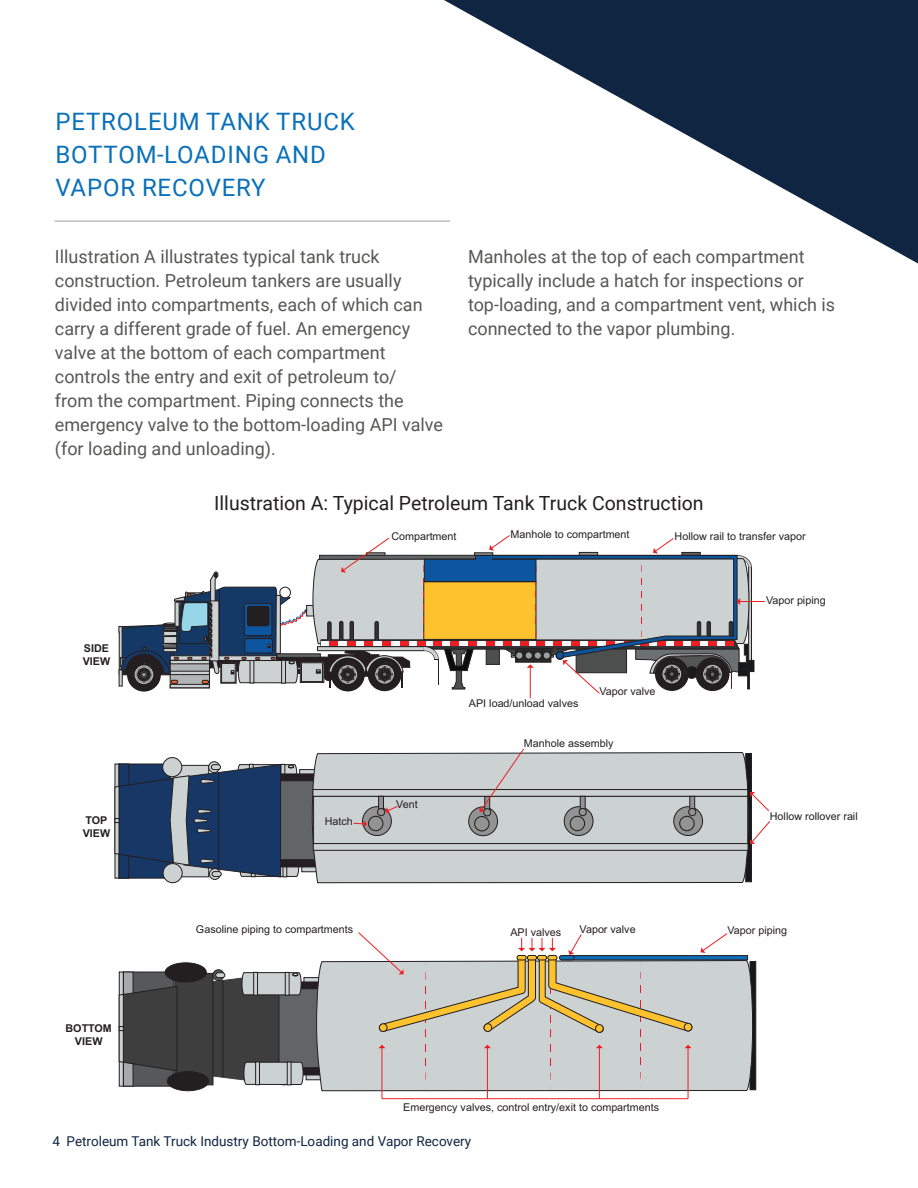
<style>
.page{position:relative;width:918px;height:1188px;background:#fff}
.page>*{position:absolute;margin:0;border:0;box-sizing:border-box;transform-origin:0 0}
.t1{font:24px "Roboto";letter-spacing:.035em;color:#0970b9}
.t2{font:19.5px "Roboto";color:#231f20}
.t3{font:18px/24px "Roboto";color:#575756}
.t4{font:13.5px "Roboto";color:#0f2541}
.t5{font:10.8px "Arial";color:#231f20}
.t6{font:700 10.8px/12.9px "Arial";color:#231f20}
</style>
<div class="page">
<svg style="left:444px;top:0;width:474px;height:264px"></svg>
<hr style="left:54px;top:220px;width:396px;height:2px;background:#bfc0c1">
<svg style="left:300px;top:769px;width:12px;height:5px"></svg>
<svg style="left:302px;top:867px;width:10px;height:5px"></svg>
<div style="left:745px;top:753px;width:7px;height:129px;background:#161819;border:1px solid #231f20"></div>
<hr style="left:530px;top:667px;width:1px;height:31px;background:#ee1e23">
<div style="left:279px;top:774px;width:69px;height:93px;background:#261d20"></div>
<div style="left:274px;top:780px;width:54px;height:80px;background:#616566;border:1px solid #231f20"></div>
<div style="left:163px;top:758px;width:19px;height:19px;background:#ccd1d2;border-radius:50%"></div>
<div style="left:162px;top:757px;width:20px;height:20px;border:1px solid #231f20;border-radius:50%"></div>
<svg style="left:163px;top:864px;width:19px;height:19px"></svg>
<div style="left:163px;top:863px;width:20px;height:20px;border:1px solid #231f20;border-radius:50%"></div>
<div style="left:208px;top:761px;width:12px;height:12px;border:1px solid #231f20;border-radius:50%"></div>
<div style="left:209px;top:868px;width:12px;height:12px;border:1px solid #231f20;border-radius:50%"></div>
<svg style="left:114px;top:763px;width:186px;height:115px;background:#3d5372"></svg>
<svg style="left:304px;top:977px;width:12px;height:5px"></svg>
<svg style="left:306px;top:1075px;width:10px;height:5px"></svg>
<svg style="left:753px;top:961px;width:3px;height:129px"></svg>
<div style="left:175px;top:973px;width:38px;height:112px;background:#3e3e3f;border:1px solid #231f20"></div>
<svg style="left:119px;top:972px;width:4px;height:115px"></svg>
<div style="left:123px;top:972px;width:51px;height:115px;background:#57585a;border:1px solid #231f20"></div>
<div style="left:123px;top:972px;width:10px;height:23px;background:#a8a9ad;border:1px solid #231f20"></div>
<div style="left:283px;top:982px;width:69px;height:93px;background:#261d20"></div>
<div style="left:123px;top:1061px;width:10px;height:26px;background:#a8a9ad;border:1px solid #231f20"></div>
<div style="left:279px;top:988px;width:53px;height:80px;background:#616566;border:1px solid #231f20"></div>
<svg style="left:118px;top:986px;width:60px;height:86px;background:#484849"></svg>
<svg style="left:316px;top:960px;width:437px;height:131px;background:#c4c9ca"></svg>
<div style="left:167px;top:1072px;width:42px;height:19px;background:#231f20;border-radius:50%"></div>
<div style="left:167px;top:1071px;width:42px;height:20px;border:1px solid #231f20;border-radius:50%"></div>
<div style="left:213px;top:969px;width:11px;height:12px;border:1px solid #231f20;border-radius:50%"></div>
<svg style="left:118px;top:535px;width:647px;height:159px"></svg>
<svg style="left:701px;top:933px;width:26px;height:20px"></svg>
<hr style="left:382px;top:1048px;width:1px;height:51px;background:#ee1e23">
<hr style="left:487px;top:1048px;width:1px;height:51px;background:#ee1e23">
<hr style="left:599px;top:1048px;width:1px;height:51px;background:#ee1e23">
<hr style="left:688px;top:1048px;width:1px;height:51px;background:#ee1e23">
<hr style="left:382px;top:1098px;width:306px;height:1px;background:#ee1e23">
<svg style="left:750px;top:820px;width:21px;height:24px"></svg>
<svg style="left:750px;top:792px;width:19px;height:20px"></svg>
<div style="left:165px;top:963px;width:41px;height:19px;background:#231f20;border-radius:50%"></div>
<div style="left:165px;top:962px;width:42px;height:20px;border:1px solid #231f20;border-radius:50%"></div>
<svg style="left:188px;top:971px;width:116px;height:115px"></svg>
<div style="left:556px;top:652px;width:8px;height:7px;background:#0d569f;border-radius:50%"></div>
<div style="left:556px;top:651px;width:8px;height:8px;border:1px solid #231f20;border-radius:50%"></div>
<div style="left:312px;top:752px;width:437px;height:131px;background:#ccd1d2"></div>
<div style="left:313px;top:796px;width:435px;height:48px;background:#ccd1d2"></div>
<div style="left:313px;top:789px;width:435px;height:8px;background:#ccd1d2;border:1px solid #231f20"></div>
<div style="left:313px;top:843px;width:435px;height:8px;background:#ccd1d2;border:1px solid #231f20"></div>
<svg style="left:363px;top:807px;width:28px;height:29px"></svg>
<div style="left:362px;top:806px;width:30px;height:30px;border:1px solid #231f20;border-radius:50%"></div>
<svg style="left:378px;top:796px;width:6px;height:13px"></svg>
<div style="left:369px;top:816px;width:14px;height:15px;background:#949393;border-radius:50%"></div>
<div style="left:368px;top:816px;width:15px;height:15px;border:1px solid #231f20;border-radius:50%"></div>
<div style="left:377px;top:808px;width:8px;height:8px;background:#949393;border-radius:50%"></div>
<div style="left:377px;top:808px;width:8px;height:8px;border:1px solid #231f20;border-radius:50%"></div>
<svg style="left:469px;top:807px;width:29px;height:29px"></svg>
<div style="left:468px;top:807px;width:30px;height:29px;border:1px solid #231f20;border-radius:50%"></div>
<div style="left:475px;top:816px;width:14px;height:15px;background:#949393;border-radius:50%"></div>
<div style="left:474px;top:816px;width:16px;height:15px;border:1px solid #231f20;border-radius:50%"></div>
<div style="left:484px;top:809px;width:7px;height:7px;background:#949393;border-radius:50%"></div>
<div style="left:483px;top:808px;width:8px;height:8px;border:1px solid #231f20;border-radius:50%"></div>
<svg style="left:564px;top:807px;width:29px;height:29px"></svg>
<div style="left:564px;top:806px;width:29px;height:30px;border:1px solid #231f20;border-radius:50%"></div>
<svg style="left:580px;top:796px;width:5px;height:13px"></svg>
<div style="left:570px;top:816px;width:15px;height:15px;background:#949393;border-radius:50%"></div>
<div style="left:570px;top:816px;width:15px;height:15px;border:1px solid #231f20;border-radius:50%"></div>
<div style="left:579px;top:808px;width:7px;height:8px;background:#949393;border-radius:50%"></div>
<div style="left:579px;top:808px;width:8px;height:8px;border:1px solid #231f20;border-radius:50%"></div>
<svg style="left:674px;top:807px;width:29px;height:29px"></svg>
<div style="left:673px;top:806px;width:30px;height:30px;border:1px solid #231f20;border-radius:50%"></div>
<svg style="left:689px;top:796px;width:6px;height:13px"></svg>
<div style="left:680px;top:816px;width:14px;height:15px;background:#949393;border-radius:50%"></div>
<div style="left:679px;top:816px;width:16px;height:15px;border:1px solid #231f20;border-radius:50%"></div>
<div style="left:689px;top:808px;width:7px;height:8px;background:#949393;border-radius:50%"></div>
<div style="left:688px;top:808px;width:8px;height:8px;border:1px solid #231f20;border-radius:50%"></div>
<svg style="left:693px;top:955px;width:55px;height:5px"></svg>
<svg style="left:358px;top:932px;width:335px;height:159px"></svg>
<div style="left:537px;top:955px;width:10px;height:5px;background:#fec22f;border-radius:2px"></div>
<div style="left:537px;top:955px;width:10px;height:5px;border:1px solid #231f20;border-radius:2px"></div>
<div style="left:684px;top:1023px;width:8px;height:8px;background:#fec22f;border-radius:50%"></div>
<div style="left:684px;top:1023px;width:8px;height:8px;border:1px solid #231f20;border-radius:50%"></div>
<div style="left:596px;top:1025px;width:7px;height:7px;background:#fec22f;border-radius:50%"></div>
<div style="left:595px;top:1024px;width:9px;height:9px;border:1px solid #231f20;border-radius:50%"></div>
<div style="left:484px;top:1024px;width:8px;height:7px;background:#fec22f;border-radius:50%"></div>
<div style="left:484px;top:1023px;width:8px;height:9px;border:1px solid #231f20;border-radius:50%"></div>
<div style="left:379px;top:1024px;width:8px;height:7px;background:#fec22f;border-radius:50%"></div>
<div style="left:379px;top:1023px;width:8px;height:9px;border:1px solid #231f20;border-radius:50%"></div>
<svg style="left:385px;top:806px;width:13px;height:8px"></svg>
<svg style="left:353px;top:820px;width:14px;height:7px"></svg>
<svg style="left:479px;top:748px;width:45px;height:64px"></svg>
<p class="t1" style="left:55px;top:104px;width:301px">PETROLEUM TANK TRUCK</p>
<p class="t1" style="left:55px;top:137px;width:272px">BOTTOM-LOADING AND</p>
<p class="t1" style="left:55px;top:170px;width:212px">VAPOR RECOVERY</p>
<p class="t3" style="left:55px;top:244px;width:390px">Illustration A illustrates typical tank truck construction. Petroleum tankers are usually divided into compartments, each of which can carry a different grade of fuel. An emergency valve at the bottom of each compartment controls the entry and exit of petroleum to/<br>from the compartment. Piping connects the emergency valve to the bottom-loading API valve (for loading and unloading).</p>
<p class="t3" style="left:468px;top:244px;width:369px">Manholes at the top of each compartment typically include a hatch for inspections or top-loading, and a compartment vent, which is connected to the vapor plumbing.</p>
<p class="t2" style="left:214px;top:490px;width:491px">Illustration A: Typical Petroleum Tank Truck Construction</p>
<p class="t6" style="left:83px;top:642px;width:29px">SIDE<br>VIEW</p>
<p class="t6" style="left:83px;top:814px;width:29px">TOP<br>VIEW</p>
<p class="t6" style="left:66px;top:1022px;width:48px;text-align:center">BOTTOM<br>VIEW</p>
<p class="t5" style="left:325px;top:814px;width:30px">Hatch</p>
<p class="t5" style="left:391px;top:528px;width:67px">Compartment</p>
<p class="t5" style="left:511px;top:526px;width:121px">Manhole to compartment</p>
<p class="t5" style="left:675px;top:528px;width:132px">Hollow rail to transfer vapor</p>
<p class="t5" style="left:766px;top:593px;width:61px">Vapor piping</p>
<p class="t5" style="left:396px;top:797px;width:23px">Vent</p>
<p class="t5" style="left:469px;top:696px;width:111px">API load/unload valves</p>
<p class="t5" style="left:600px;top:684px;width:58px">Vapor valve</p>
<p class="t5" style="left:524px;top:736px;width:91px">Manhole assembly</p>
<p class="t5" style="left:770px;top:809px;width:89px">Hollow rollover rail</p>
<p class="t5" style="left:196px;top:922px;width:159px">Gasoline piping to compartments</p>
<p class="t5" style="left:510px;top:925px;width:52px">API valves</p>
<p class="t5" style="left:580px;top:922px;width:58px">Vapor valve</p>
<p class="t5" style="left:727px;top:923px;width:61px">Vapor piping</p>
<p class="t5" style="left:403px;top:1099px;width:257px">Emergency valves, control entry/exit to compartments</p>
<p class="t4" style="left:52px;top:1132px;width:420px">4 Petroleum Tank Truck Industry Bottom-Loading and Vapor Recovery</p>
</div>
